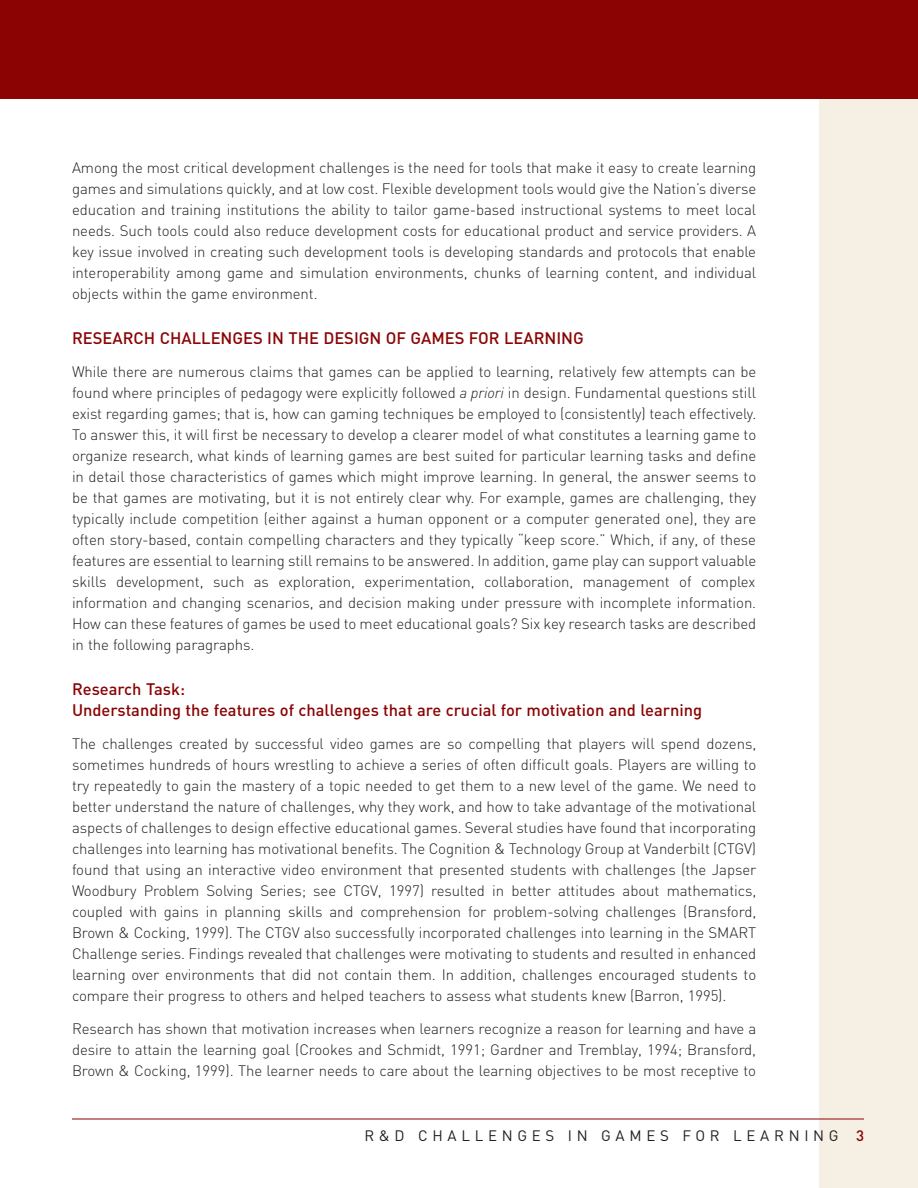
<style>
.page{position:relative;width:918px;height:1188px;background:#fff}
.page>*{position:absolute;margin:0;border:0;box-sizing:border-box;transform-origin:0 0}
.t1{font:500 16.5px/21px "DIN";color:#8b0303}
.t2{font:300 15px/21px "DIN";letter-spacing:-.005em;color:#231f20;text-align:justify}
.t3{font:15px "DIN";letter-spacing:.315em;color:#231f20}
.s1{font-style:italic}
.s2{font-weight:500;color:#8b0303}
</style>
<div class="page">
<div style="left:819px;top:98px;width:99px;height:1090px;background:#f5f0e3"></div>
<hr style="left:72px;top:1119px;width:792px;height:1px;background:#8b0303">
<div style="left:0;top:0;width:918px;height:99px;background:#8b0303"></div>
<p class="t2" style="left:72px;top:157px;width:686px">Among the most critical development challenges is the need for tools that make it easy to create learning games and simulations quickly, and at low cost. Flexible development tools would give the Nation’s diverse education and training institutions the ability to tailor game-based instructional systems to meet local needs. Such tools could also reduce development costs for educational product and service providers. A key issue involved in creating such development tools is developing standards and protocols that enable interoperability among game and simulation environments, chunks of learning content, and individual objects within the game environment.</p>
<p class="t1" style="left:72px;top:327px;width:513px">RESEARCH CHALLENGES IN THE DESIGN OF GAMES FOR LEARNING</p>
<p class="t2" style="left:72px;top:361px;width:686px">While there are numerous claims that games can be applied to learning, relatively few attempts can be found where principles of pedagogy were explicitly followed <span class="s1">a priori</span> in design. Fundamental questions still exist regarding games; that is, how can gaming techniques be employed to (consistently) teach effectively.<br>To answer this, it will first be necessary to develop a clearer model of what constitutes a learning game to organize research, what kinds of learning games are best suited for particular learning tasks and define in detail those characteristics of games which might improve learning. In general, the answer seems to be that games are motivating, but it is not entirely clear why. For example, games are challenging, they typically include competition (either against a human opponent or a computer generated one), they are often story-based, contain compelling characters and they typically “keep score.” Which, if any, of these features are essential to learning still remains to be answered. In addition, game play can support valuable skills development, such as exploration, experimentation, collaboration, management of complex information and changing scenarios, and decision making under pressure with incomplete information.<br>How can these features of games be used to meet educational goals? Six key research tasks are described in the following paragraphs.</p>
<p class="t1" style="left:72px;top:678px;width:632px">Research Task:<br>Understanding the features of challenges that are crucial for motivation and learning</p>
<p class="t2" style="left:72px;top:733px;width:686px">The challenges created by successful video games are so compelling that players will spend dozens, sometimes hundreds of hours wrestling to achieve a series of often difficult goals. Players are willing to try repeatedly to gain the mastery of a topic needed to get them to a new level of the game. We need to better understand the nature of challenges, why they work, and how to take advantage of the motivational aspects of challenges to design effective educational games. Several studies have found that incorporating challenges into learning has motivational benefits. The Cognition &amp; Technology Group at Vanderbilt (CTGV) found that using an interactive video environment that presented students with challenges (the Japser Woodbury Problem Solving Series; see CTGV, 1997) resulted in better attitudes about mathematics, coupled with gains in planning skills and comprehension for problem-solving challenges (Bransford, Brown &amp; Cocking, 1999). The CTGV also successfully incorporated challenges into learning in the SMART Challenge series. Findings revealed that challenges were motivating to students and resulted in enhanced learning over environments that did not contain them. In addition, challenges encouraged students to compare their progress to others and helped teachers to assess what students knew (Barron, 1995).</p>
<p class="t2" style="left:72px;top:1018px;width:686px">Research has shown that motivation increases when learners recognize a reason for learning and have a desire to attain the learning goal (Crookes and Schmidt, 1991; Gardner and Tremblay, 1994; Bransford, Brown &amp; Cocking, 1999). The learner needs to care about the learning objectives to be most receptive to</p>
<p class="t3" style="left:364px;top:1127px;width:501px">R&amp;D CHALLENGES IN GAMES FOR LEARNING <span class="s2">3</span></p>
</div>
